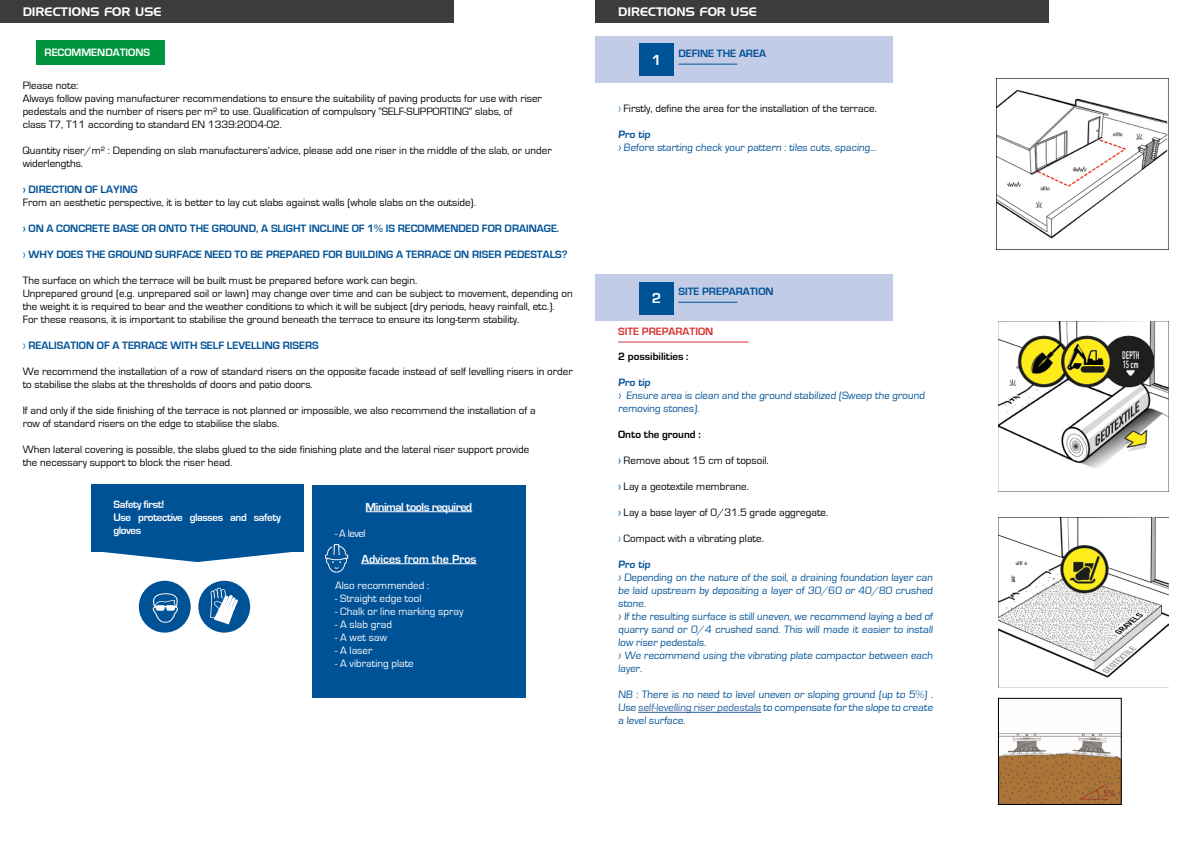
<style>
.page{position:relative;width:1191px;height:842px;background:#fff}
.page>*{position:absolute;margin:0;border:0;box-sizing:border-box;transform-origin:0 0}
.t1{font:700 15px "Eurostile";color:#fff}
.t2{font:12px "Handel Gothic BT";color:#fff}
.t3{font:700 12px "Eurostile";letter-spacing:-.04em;color:#fff}
.t4{font:700 12px "Eurostile";color:#fff}
.t5{font:11px/13px "Eurostile";color:#000}
.t6{font:11px/13px "Eurostile";color:#005297}
.t7{font:700 11px "Eurostile";color:#005297}
.t8{font:11px "Eurostile";color:#fff}
.t9{font:700 11px/13px "Eurostile";letter-spacing:-.04em;color:#fff}
.t10{font:700 11px "Eurostile";color:#000}
.t11{font:700 11px "Eurostile";color:#d73534}
.t12{font:700 11px "Eurostile";color:#fff}
.s1{font-weight:400}
.s2{color:#1f75bb}
.s3{font-weight:700;color:#1f75bb}
.s4{color:#1d71b8}
.s5{color:#275b9b}
</style>
<div class="page">
<div style="left:0;top:0;width:454px;height:23px;background:#3c3c3b"></div>
<div style="left:595px;top:0;width:454px;height:23px;background:#3c3c3b"></div>
<div style="left:91px;top:484px;width:212px;height:67px;background:#005297"></div>
<svg style="left:91px;top:551px;width:212px;height:11px"></svg>
<hr style="left:618px;top:341px;width:130px;height:1px;background:#d73534">
<hr style="left:638px;top:712px;width:123px;height:1px;background:#275b9b">
<div style="left:36px;top:40px;width:129px;height:24px;background:#00943c"></div>
<div style="left:312px;top:485px;width:213px;height:213px;background:#005297"></div>
<hr style="left:366px;top:511px;width:106px;height:1px;background:#fff">
<hr style="left:361px;top:563px;width:115px;height:1px;background:#fff">
<img style="left:324px;top:544px;width:25px;height:29px">
<img style="left:997px;top:78px;width:171px;height:161px">
<img style="left:998px;top:321px;width:170px;height:170px">
<img style="left:998px;top:518px;width:170px;height:170px">
<img style="left:1000px;top:733px;width:119px;height:70px">
<div style="left:998px;top:698px;width:123px;height:107px;border:1px solid #000"></div>
<div style="left:139px;top:581px;width:52px;height:52px;background:#005297;border-radius:50%"></div>
<svg style="left:152px;top:593px;width:26px;height:30px"></svg>
<div style="left:198px;top:581px;width:52px;height:52px;background:#005297;border-radius:50%"></div>
<svg style="left:210px;top:588px;width:28px;height:36px"></svg>
<div style="left:595px;top:36px;width:298px;height:47px;background:#c3cce6"></div>
<hr style="left:678px;top:64px;width:59px;height:1px;background:#005297">
<div style="left:639px;top:44px;width:34px;height:32px;background:#005297"></div>
<div style="left:595px;top:274px;width:298px;height:47px;background:#c3cce6"></div>
<hr style="left:678px;top:302px;width:59px;height:1px;background:#005297">
<div style="left:639px;top:282px;width:34px;height:32px;background:#005297"></div>
<p class="t2" style="left:23px;top:4px;width:140px">DIRECTIONS FOR USE</p>
<p class="t2" style="left:618px;top:4px;width:140px">DIRECTIONS FOR USE</p>
<p class="t12" style="left:45px;top:46px;width:107px">RECOMMENDATIONS</p>
<p class="t5" style="left:23px;top:79px;width:521px">Please note:<br>Always follow paving manufacturer recommendations to ensure the suitability of paving products for use with riser pedestals and the number of risers per m² to use. Qualification of compulsory “SELF-SUPPORTING” slabs, of<br>class T7, T11 according to standard EN 1339:2004-02.</p>
<p class="t5" style="left:23px;top:144px;width:530px">Quantity riser/m² : Depending on slab manufacturers’advice, please add one riser in the middle of the slab, or under widerlengths.</p>
<p class="t7" style="left:23px;top:183px;width:117px">› DIRECTION OF LAYING</p>
<p class="t5" style="left:23px;top:196px;width:454px">From an aesthetic perspective, it is better to lay cut slabs against walls (whole slabs on the outside).</p>
<p class="t7" style="left:23px;top:222px;width:538px">› ON A CONCRETE BASE OR ONTO THE GROUND, A SLIGHT INCLINE OF 1% IS RECOMMENDED FOR DRAINAGE.</p>
<p class="t7" style="left:23px;top:248px;width:546px"><span class="s1">›</span> WHY DOES THE GROUND SURFACE NEED TO BE PREPARED FOR BUILDING A TERRACE ON RISER PEDESTALS?</p>
<p class="t5" style="left:23px;top:274px;width:551px">The surface on which the terrace will be built must be prepared before work can begin.<br>Unprepared ground (e.g. unprepared soil or lawn) may change over time and can be subject to movement, depending on the weight it is required to bear and the weather conditions to which it will be subject (dry periods, heavy rainfall, etc.).<br>For these reasons, it is important to stabilise the ground beneath the terrace to ensure its long-term stability.</p>
<p class="t7" style="left:23px;top:339px;width:298px"><span class="s1">›</span> REALISATION OF A TERRACE WITH SELF LEVELLING RISERS</p>
<p class="t5" style="left:23px;top:365px;width:551px">We recommend the installation of a row of standard risers on the opposite facade instead of self levelling risers in order to stabilise the slabs at the thresholds of doors and patio doors.</p>
<p class="t5" style="left:23px;top:404px;width:514px">If and only if the side finishing of the terrace is not planned or impossible, we also recommend the installation of a row of standard risers on the edge to stabilise the slabs.</p>
<p class="t5" style="left:23px;top:443px;width:508px">When lateral covering is possible, the slabs glued to the side finishing plate and the lateral riser support provide the necessary support to block the riser head.</p>
<p class="t3" style="left:366px;top:500px;width:108px">Minimal tools required</p>
<p class="t8" style="left:335px;top:527px;width:32px">- A level</p>
<p class="t4" style="left:361px;top:552px;width:117px">Advices from the Pros</p>
<p class="t8" style="left:335px;top:579px;width:96px">Also recommended :</p>
<p class="t8" style="left:335px;top:592px;width:88px">- Straight edge tool</p>
<p class="t8" style="left:335px;top:605px;width:130px">- Chalk or line marking spray</p>
<p class="t8" style="left:335px;top:618px;width:58px">- A slab grad</p>
<p class="t8" style="left:335px;top:631px;width:53px">- A wet saw</p>
<p class="t8" style="left:335px;top:644px;width:39px">- A laser</p>
<p class="t8" style="left:335px;top:657px;width:80px">- A vibrating plate</p>
<p class="t9" style="left:114px;top:498px;width:169px">Safety first!<br>Use protective glasses and safety gloves</p>
<h1 class="t1" style="left:652px;top:52px;width:11px">1</h1>
<p class="t7" style="left:678px;top:47px;width:89px">DEFINE THE AREA</p>
<p class="t5" style="left:618px;top:103px;width:260px"><span class="s2">›</span> Firstly, define the area for the installation of the terrace.</p>
<p class="t7" style="left:618px;top:129px;width:35px">Pro tip</p>
<p class="t6" style="left:618px;top:142px;width:261px">› Before starting check your pattern : tiles cuts, spacing...</p>
<h1 class="t1" style="left:652px;top:290px;width:11px">2</h1>
<p class="t7" style="left:678px;top:285px;width:97px">SITE PREPARATION</p>
<p class="t11" style="left:618px;top:325px;width:97px">SITE PREPARATION</p>
<p class="t10" style="left:618px;top:351px;width:72px">2 possibilities :</p>
<p class="t7" style="left:618px;top:377px;width:35px">Pro tip</p>
<p class="t6" style="left:618px;top:389px;width:309px">› Ensure area is clean and the ground stabilized (Sweep the ground removing stones).</p>
<p class="t10" style="left:618px;top:429px;width:84px">Onto the ground :</p>
<p class="t5" style="left:618px;top:454px;width:152px"><span class="s3">›</span> Remove about 15 cm of topsoil.</p>
<p class="t5" style="left:618px;top:480px;width:132px"><span class="s3">›</span> Lay a geotextile membrane.</p>
<p class="t5" style="left:618px;top:506px;width:212px"><span class="s3">›</span> Lay a base layer of 0/31.5 grade aggregate.</p>
<p class="t5" style="left:618px;top:532px;width:147px"><span class="s4">›</span> Compact with a vibrating plate.</p>
<p class="t7" style="left:618px;top:559px;width:35px">Pro tip</p>
<p class="t6" style="left:618px;top:571px;width:317px">› Depending on the nature of the soil, a draining foundation layer can be laid upstream by depositing a layer of 30/60 or 40/80 crushed stone.<br>› If the resulting surface is still uneven, we recommend laying a bed of quarry sand or 0/4 crushed sand. This will made it easier to install low riser pedestals.<br>› We recommend using the vibrating plate compactor between each layer.</p>
<p class="t6" style="left:618px;top:688px;width:317px;text-align:justify">NB : There is no need to level uneven or sloping ground (up to 5%) .<br>Use <span class="s5">self-levelling riser pedestals</span> to compensate for the slope to create a level surface.</p>
</div>
